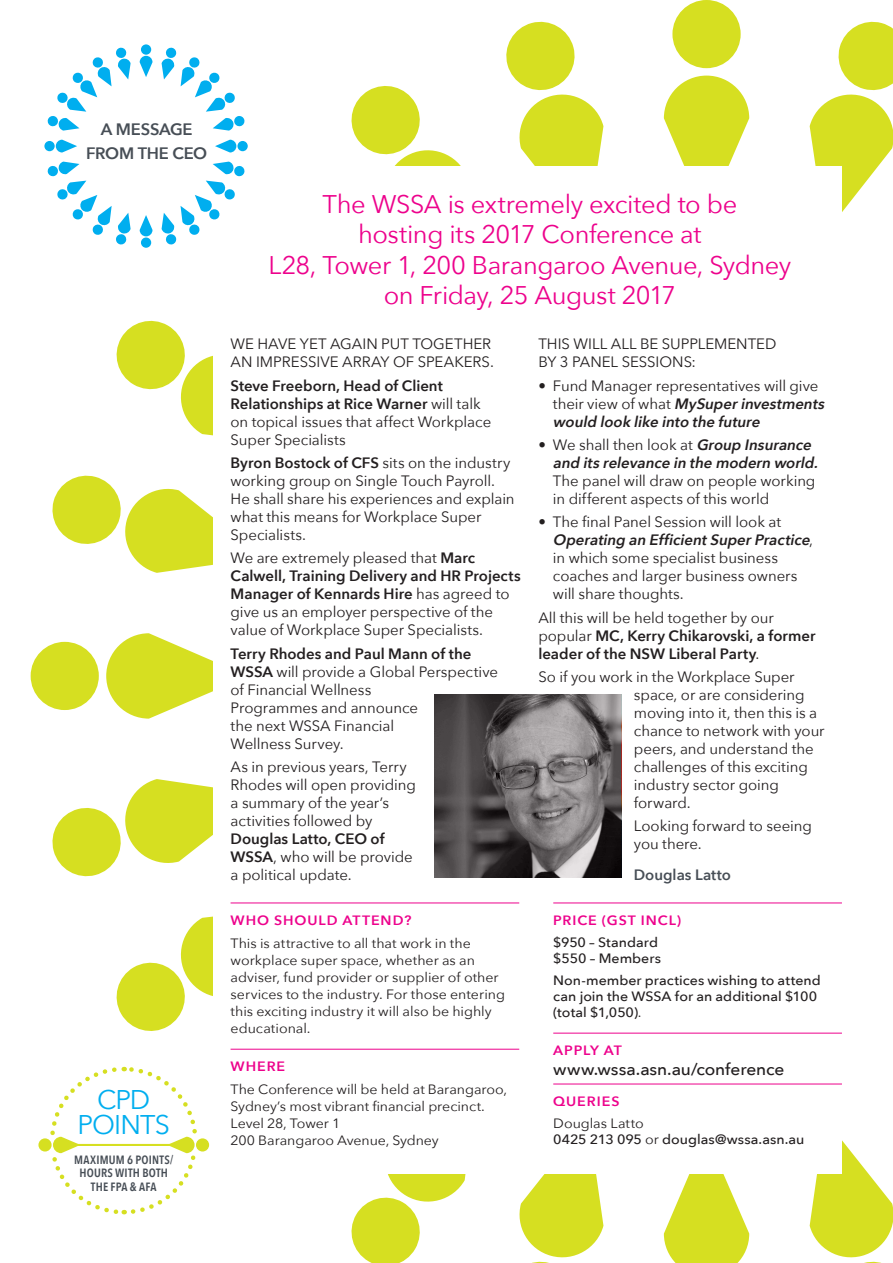
<style>
.page{position:relative;width:893px;height:1263px;background:#fff}
.page>*{position:absolute;margin:0;border:0;box-sizing:border-box;transform-origin:0 0}
.t1{font:27px/25.5px "Avenir Next";letter-spacing:-.03em;color:#00aeef;text-align:center}
.t2{font:25.5px/30.6px "Avenir Next";letter-spacing:-.02em;color:#ed028c;text-align:center}
.t3{font:500 16.5px "Avenir Next";letter-spacing:-.005em;color:#231f20;scale:1.05 1}
.t4{font:600 16.5px/24px "Avenir Next";letter-spacing:-.015em;color:#474e56;text-align:center}
.t5{font:15px/18px "Avenir Next";letter-spacing:-.005em;color:#231f20}
.t6{font:600 15px/18px "Avenir Next";color:#231f20}
.t7{font:600 15px "Avenir Next";color:#474e56}
.t8{font:13.5px/17px "Avenir Next";color:#231f20;scale:1.05 1}
.t9{font:500 13.5px/16.2px "Avenir Next";color:#231f20;scale:1.05 1}
.t10{font:600 13.5px "Avenir Next";letter-spacing:.065em;color:#ed028c;scale:1.05 1}
.t11{font:600 12px/13.5px "Avenir Next Condensed";letter-spacing:.015em;color:#474e56;text-align:center}
.s1{font-weight:600}
.s2{font-weight:600;font-style:italic}
.s3{font-weight:400}
</style>
<div class="page">
<div style="left:672px;top:0;width:69px;height:68px;background:#d6df21;border-radius:50%"></div>
<svg style="left:664px;top:76px;width:85px;height:90px"></svg>
<svg style="left:664px;top:1174px;width:85px;height:89px"></svg>
<svg style="left:506px;top:21px;width:97px;height:145px"></svg>
<svg style="left:810px;top:1140px;width:83px;height:123px"></svg>
<svg style="left:52px;top:475px;width:161px;height:98px"></svg>
<div style="left:31px;top:642px;width:68px;height:68px;background:#d6df21;border-radius:50%"></div>
<svg style="left:106px;top:633px;width:107px;height:86px"></svg>
<svg style="left:52px;top:779px;width:161px;height:98px"></svg>
<svg style="left:519px;top:1174px;width:84px;height:89px"></svg>
<svg style="left:810px;top:21px;width:83px;height:191px"></svg>
<div style="left:214px;top:166px;width:628px;height:1008px;background:#fff"></div>
<svg style="left:141px;top:44px;width:10px;height:11px"></svg>
<svg style="left:44px;top:141px;width:11px;height:10px"></svg>
<svg style="left:47px;top:47px;width:414px;height:389px"></svg>
<hr style="left:231px;top:902px;width:288px;height:1px;background:#ed028c">
<hr style="left:231px;top:1049px;width:288px;height:1px;background:#ed028c">
<hr style="left:553px;top:902px;width:289px;height:1px;background:#ed028c">
<hr style="left:553px;top:1033px;width:289px;height:1px;background:#ed028c">
<hr style="left:553px;top:1084px;width:289px;height:1px;background:#ed028c">
<div style="left:38px;top:1138px;width:14px;height:13px;background:#d6df21;border-radius:50%"></div>
<svg style="left:48px;top:916px;width:430px;height:347px"></svg>
<svg style="left:434px;top:694px;width:187px;height:184px;background:#656162"></svg>
<p class="t4" style="left:86px;top:117px;width:123px">A MESSAGE<br>FROM THE CEO</p>
<p class="t1" style="left:77px;top:1085px;width:94px">CPD<br>POINTS</p>
<p class="t11" style="left:74px;top:1152px;width:100px">MAXIMUM 6 POINTS/<br>HOURS WITH BOTH<br>THE FPA &amp; AFA</p>
<p class="t2" style="left:268px;top:187px;width:524px">The WSSA is extremely excited to be<br>hosting its 2017 Conference at<br>L28, Tower 1, 200 Barangaroo Avenue, Sydney on Friday, 25 August 2017</p>
<p class="t5" style="left:231px;top:334px;width:265px">WE HAVE YET AGAIN PUT TOGETHER<br>AN IMPRESSIVE ARRAY OF SPEAKERS.</p>
<p class="t5" style="left:231px;top:376px;width:262px"><span class="s1">Steve Freeborn, Head of Client<br>Relationships at Rice Warner</span> will talk on topical issues that affect Workplace<br>Super Specialists</p>
<p class="t5" style="left:231px;top:453px;width:286px"><span class="s1">Byron Bostock of CFS</span> sits on the industry working group on Single Touch Payroll.<br>He shall share his experiences and explain what this means for Workplace Super Specialists.</p>
<p class="t5" style="left:231px;top:548px;width:292px">We are extremely pleased that <span class="s1">Marc Calwell, Training Delivery and HR Projects Manager of Kennards Hire</span> has agreed to give us an employer perspective of the value of Workplace Super Specialists.</p>
<p class="t5" style="left:231px;top:644px;width:269px"><span class="s1">Terry Rhodes and Paul Mann of the<br>WSSA</span> will provide a Global Perspective of Financial Wellness<br>Programmes and announce<br>the next WSSA Financial<br>Wellness Survey.</p>
<p class="t5" style="left:231px;top:757px;width:187px">As in previous years, Terry<br>Rhodes will open providing a summary of the year’s activities followed by<br><span class="s1">Douglas Latto, CEO of<br>WSSA</span>, who will be provide a political update.</p>
<p class="t5" style="left:538px;top:334px;width:239px">THIS WILL ALL BE SUPPLEMENTED<br>BY 3 PANEL SESSIONS:</p>
<p class="t5" style="left:553px;top:376px;width:277px;text-indent:-15px">• Fund Manager representatives will give<br>t h e i r v i e w o f w h a t <span class="s2">MySuperinvestments would looklike into the future</span></p>
<p class="t5" style="left:553px;top:435px;width:271px;text-indent:-15px">• We s hall t hen lo ok at <span class="s2">Group Insurance and itsrelevance in the modern world.<br></span>The panel will draw on people working in different aspects of this world</p>
<p class="t5" style="left:553px;top:512px;width:263px;text-indent:-15px">• The final Panel Session will look at <span class="s2">Operating an EfficientSuperPractice</span>, in which some specialist business coaches and larger business owners will share thoughts.</p>
<p class="t6" style="left:538px;top:608px;width:279px"><span class="s3">All this will be held together by our popular</span> MC, Kerry Chikarovski, a former leader of the NSW Liberal Party<span class="s3">.</span></p>
<p class="t5" style="left:634px;top:667px;width:192px;text-indent:-95px">So if you work in the Workplace Super space, or are considering moving into it, then this is a chance to network with your peers, and understand the challenges of this exciting industry sector going forward.</p>
<p class="t5" style="left:634px;top:816px;width:180px">Looking forward to seeing you there.</p>
<p class="t7" style="left:634px;top:862px;width:99px">Douglas Latto</p>
<p class="t10" style="left:231px;top:908px;width:174px">WHO SHOULD ATTEND?</p>
<p class="t8" style="left:231px;top:934px;width:263px">This is attractive to all that work in the workplace super space, whether as an adviser, fund provider or supplier of other services to the industry. For those entering this exciting industry it will also be highly educational.</p>
<p class="t10" style="left:231px;top:1054px;width:54px">WHERE</p>
<p class="t8" style="left:231px;top:1080px;width:265px">The Conference will be held at Barangaroo, Sydney’s most vibrant financial precinct.<br>Level 28, Tower 1<br>200 Barangaroo Avenue, Sydney</p>
<p class="t10" style="left:553px;top:908px;width:123px">PRICE (GST INCL)</p>
<p class="t9" style="left:553px;top:934px;width:104px">$950 – Standard $550 – Members</p>
<p class="t9" style="left:553px;top:972px;width:256px">Non-member practices wishing to attend can join the WSSA for an additional $100 (total $1,050)<span class="s3">.</span></p>
<p class="t10" style="left:553px;top:1038px;width:67px">APPLY AT</p>
<p class="t3" style="left:553px;top:1055px;width:222px">www.wssa.asn.au/conference</p>
<p class="t10" style="left:553px;top:1089px;width:65px">QUERIES</p>
<p class="t9" style="left:553px;top:1115px;width:241px"><span class="s3">Douglas Latto<br></span>0425 213 095 <span class="s3">or</span> douglas@wssa.asn.au</p>
</div>
